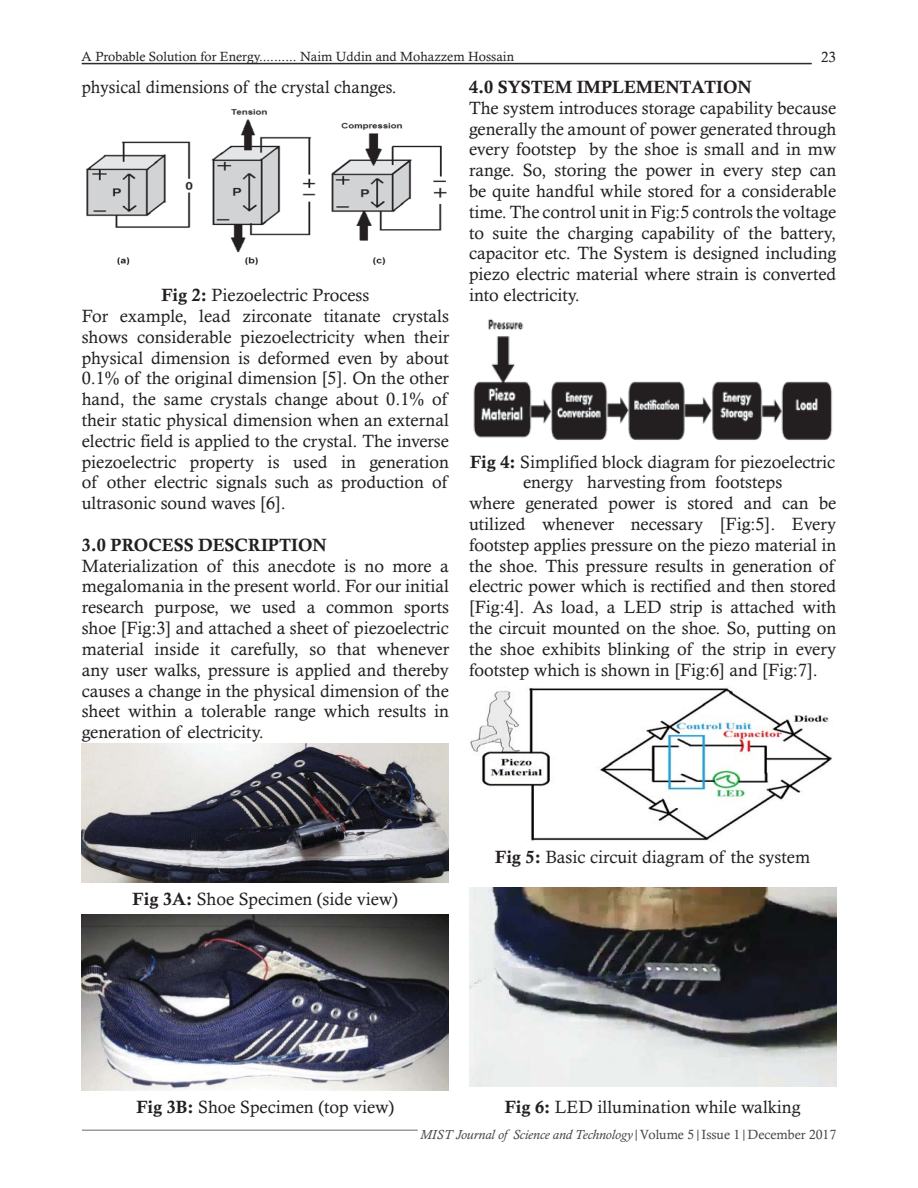
<style>
.page{position:relative;width:918px;height:1188px;background:#fff}
.page>*{position:absolute;margin:0;border:0;box-sizing:border-box;transform-origin:0 0}
.t1{font:17.85px/20.9px "Calisto";color:#231f20;text-align:justify}
.t2{font:17.85px "Calis MT Bol";color:#231f20}
.t3{font:14.85px "Calisto";color:#231f20}
.t4{font:13.35px "Calisto";color:#231f20}
.t5{font:italic 13.35px "Calisto";color:#464647}
.s1{font-family:"Calis MT Bol"}
.s2{font-style:normal}
</style>
<div class="page">
<hr style="left:82px;top:1130px;width:336px;height:1px;background:#6d6e70">
<hr style="left:82px;top:63px;width:730px;height:1px;background:#231f20">
<hr style="left:82px;top:64px;width:730px;height:1px;background:#231f20">
<img style="left:82px;top:744px;width:367px;height:138px">
<img style="left:82px;top:915px;width:367px;height:176px">
<img style="left:86px;top:109px;width:361px;height:156px">
<img style="left:473px;top:319px;width:360px;height:121px">
<img style="left:470px;top:687px;width:362px;height:154px">
<img style="left:469px;top:887px;width:367px;height:199px">
<p class="t4" style="left:82px;top:52px;width:434px">A Probable Solution for Energy.......... Naim Uddin and Mohazzem Hossain</p>
<p class="t3" style="left:821px;top:52px;width:17px">23</p>
<p class="t1" style="left:82px;top:78px;width:317px">physical dimensions of the crystal changes.</p>
<p class="t1" style="left:82px;top:286px;width:369px;text-align:left;text-indent:80px"><span class="s1">Fig 2:</span> Piezoelectric Process<br>For example, lead zirconate titanate crystals shows considerable piezoelectricity when their physical dimension is deformed even by about 0.1% of the original dimension [5]. On the other hand, the same crystals change about 0.1% of their static physical dimension when an external electric field is applied to the crystal. The inverse piezoelectric property is used in generation of other electric signals such as production of ultrasonic sound waves [6].</p>
<p class="t2" style="left:82px;top:538px;width:247px">3.0 PROCESS DESCRIPTION</p>
<p class="t1" style="left:82px;top:557px;width:369px">Materialization of this anecdote is no more a megalomania in the present world. For our initial research purpose, we used a common sports shoe [Fig:3] and attached a sheet of piezoelectric material inside it carefully, so that whenever any user walks, pressure is applied and thereby causes a change in the physical dimension of the sheet within a tolerable range which results in generation of electricity.</p>
<p class="t2" style="left:469px;top:80px;width:284px">4.0 SYSTEM IMPLEMENTATION</p>
<p class="t1" style="left:469px;top:99px;width:369px">The system introduces storage capability because generally the amount of power generated through every footstep by the shoe is small and in mw range. So, storing the power in every step can be quite handful while stored for a considerable time. The control unit in Fig:5 controls the voltage to suite the charging capability of the battery, capacitor etc. The System is designed including piezo electric material where strain is converted into electricity.</p>
<p class="t1" style="left:470px;top:453px;width:367px"><span class="s1">Fig 4:</span> Simplified block diagram for piezoelectric</p>
<p class="t1" style="left:523px;top:473px;width:261px">energy harvesting from footsteps</p>
<p class="t1" style="left:469px;top:494px;width:369px">where generated power is stored and can be</p>
<p class="t1" style="left:469px;top:515px;width:369px">utilized whenever necessary [Fig:5]. Every</p>
<p class="t1" style="left:469px;top:536px;width:369px">footstep applies pressure on the piezo material in</p>
<p class="t1" style="left:469px;top:557px;width:367px">the shoe. This pressure results in generation of</p>
<p class="t1" style="left:469px;top:578px;width:369px">electric power which is rectified and then stored</p>
<p class="t1" style="left:469px;top:598px;width:369px">[Fig:4]. As load, a LED strip is attached with</p>
<p class="t1" style="left:469px;top:619px;width:369px">the circuit mounted on the shoe. So, putting on</p>
<p class="t1" style="left:469px;top:640px;width:369px">the shoe exhibits blinking of the strip in every</p>
<p class="t1" style="left:469px;top:661px;width:350px">footstep which is shown in [Fig:6] and [Fig:7].</p>
<p class="t1" style="left:133px;top:890px;width:267px"><span class="s1">Fig 3A:</span> Shoe Specimen (side view)</p>
<p class="t1" style="left:495px;top:848px;width:316px"><span class="s1">Fig 5:</span> Basic circuit diagram of the system</p>
<p class="t1" style="left:136px;top:1098px;width:260px"><span class="s1">Fig 3B:</span> Shoe Specimen (top view)</p>
<p class="t1" style="left:505px;top:1098px;width:297px"><span class="s1">Fig 6:</span> LED illumination while walking</p>
<p class="t5" style="left:420px;top:1129px;width:418px">MIST Journal of Science and Technology<span class="s2">|Volume 5|Issue 1|December 2017</span></p>
</div>
